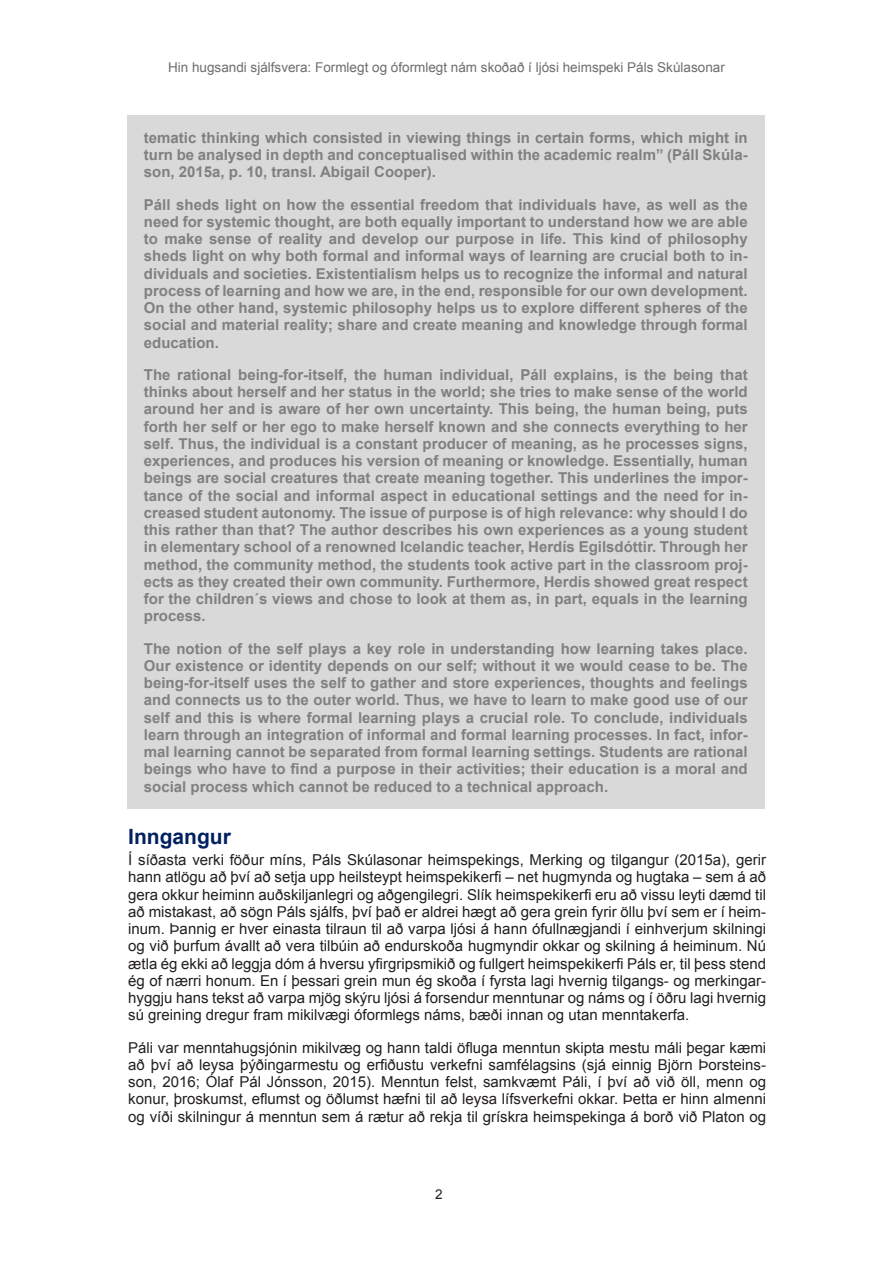
<style>
.page{position:relative;width:893px;height:1263px;background:#fff}
.page>*{position:absolute;margin:0;border:0;box-sizing:border-box;transform-origin:0 0}
._1__stigs_fyrirsögn{font:700 21px "Arial";color:#002060}
.Útdráttur{font:700 15px/17.2px "Arial";color:#808080;text-align:justify}
.texti{font:15px/17.2px "Arial";color:#231f20;text-align:justify}
.t1{font:13.5px "Arial";color:#6c6d70}
.t2{font:13.5px "Arial";color:#231f20}
</style>
<div class="page">
<div style="left:127px;top:115px;width:638px;height:693px;background:#d9d9d9"></div>
<p class="t1" style="left:168px;top:58px;width:558px">Hin hugsandi sjálfsvera: Formlegt og óformlegt nám skoðað í ljósi heimspeki Páls Skúlasonar</p>
<p class="Útdráttur" style="left:144px;top:129px;width:605px">tematic thinking which consisted in viewing things in certain forms, which might in turn be analysed in depth and conceptualised within the academic realm” (Páll Skúla&shy;son, 2015a, p. 10, transl. Abigail Cooper).</p>
<p class="Útdráttur" style="left:144px;top:196px;width:605px">Páll sheds light on how the essential freedom that individuals have, as well as the need for systemic thought, are both equally important to understand how we are able to make sense of reality and develop our purpose in life. This kind of philosophy sheds light on why both formal and informal ways of learning are crucial both to in&shy;dividuals and societies. Existentialism helps us to recognize the informal and natural process of learning and how we are, in the end, responsible for our own development.<br>On the other hand, systemic philosophy helps us to explore different spheres of the social and material reality; share and create meaning and knowledge through formal education.</p>
<p class="Útdráttur" style="left:144px;top:366px;width:605px">The rational being-for-itself, the human individual, Páll explains, is the being that thinks about herself and her status in the world; she tries to make sense of the world around her and is aware of her own uncertainty. This being, the human being, puts forth her self or her ego to make herself known and she connects everything to her self. Thus, the individual is a constant producer of meaning, as he processes signs, experiences, and produces his version of meaning or knowledge. Essentially, human beings are social creatures that create meaning together. This underlines the impor&shy;tance of the social and informal aspect in educational settings and the need for in&shy;creased student autonomy. The issue of purpose is of high relevance: why should I do this rather than that? The author describes his own experiences as a young student in elementary school of a renowned Icelandic teacher, Herdís Egilsdóttir. Through her method, the community method, the students took active part in the classroom proj&shy;ects as they created their own community. Furthermore, Herdís showed great respect for the children´s views and chose to look at them as, in part, equals in the learning process.</p>
<p class="Útdráttur" style="left:144px;top:640px;width:605px">The notion of the self plays a key role in understanding how learning takes place.<br>Our existence or identity depends on our self; without it we would cease to be. The being-for-itself uses the self to gather and store experiences, thoughts and feelings and connects us to the outer world. Thus, we have to learn to make good use of our self and this is where formal learning plays a crucial role. To conclude, individuals learn through an integration of informal and formal learning processes. In fact, infor&shy;mal learning cannot be separated from formal learning settings. Students are rational beings who have to find a purpose in their activities; their education is a moral and social process which cannot be reduced to a technical approach.</p>
<p class="_1__stigs_fyrirsögn" style="left:128px;top:822px;width:104px">Inngangur</p>
<p class="texti" style="left:128px;top:851px;width:639px">Í síðasta verki föður míns, Páls Skúlasonar heimspekings, Merking og tilgangur (2015a), gerir hann atlögu að því að setja upp heilsteypt heimspekikerfi – net hugmynda og hugtaka – sem á að gera okkur heiminn auðskiljanlegri og aðgengilegri. Slík heimspekikerfi eru að vissu leyti dæmd til að mistakast, að sögn Páls sjálfs, því það er aldrei hægt að gera grein fyrir öllu því sem er í heim&shy;inum. Þannig er hver einasta tilraun til að varpa ljósi á hann ófullnægjandi í einhverjum skilningi og við þurfum ávallt að vera tilbúin að endurskoða hugmyndir okkar og skilning á heiminum. Nú ætla ég ekki að leggja dóm á hversu yfirgripsmikið og fullgert heimspekikerfi Páls er, til þess stend ég of nærri honum. En í þessari grein mun ég skoða í fyrsta lagi hvernig tilgangs- og merkingar&shy;hyggju hans tekst að varpa mjög skýru ljósi á forsendur menntunar og náms og í öðru lagi hvernig sú greining dregur fram mikilvægi óformlegs náms, bæði innan og utan menntakerfa.</p>
<p class="texti" style="left:128px;top:1039px;width:639px">Páli var menntahugsjónin mikilvæg og hann taldi öfluga menntun skipta mestu máli þegar kæmi að því að leysa þýðingarmestu og erfiðustu verkefni samfélagsins (sjá einnig Björn Þorsteins&shy;son, 2016; Ólaf Pál Jónsson, 2015). Menntun felst, samkvæmt Páli, í því að við öll, menn og konur, þroskumst, eflumst og öðlumst hæfni til að leysa lífsverkefni okkar. Þetta er hinn almenni og víði skilningur á menntun sem á rætur að rekja til grískra heimspekinga á borð við Platon og</p>
<p class="t2" style="left:435px;top:1186px;width:9px">2</p>
</div>
